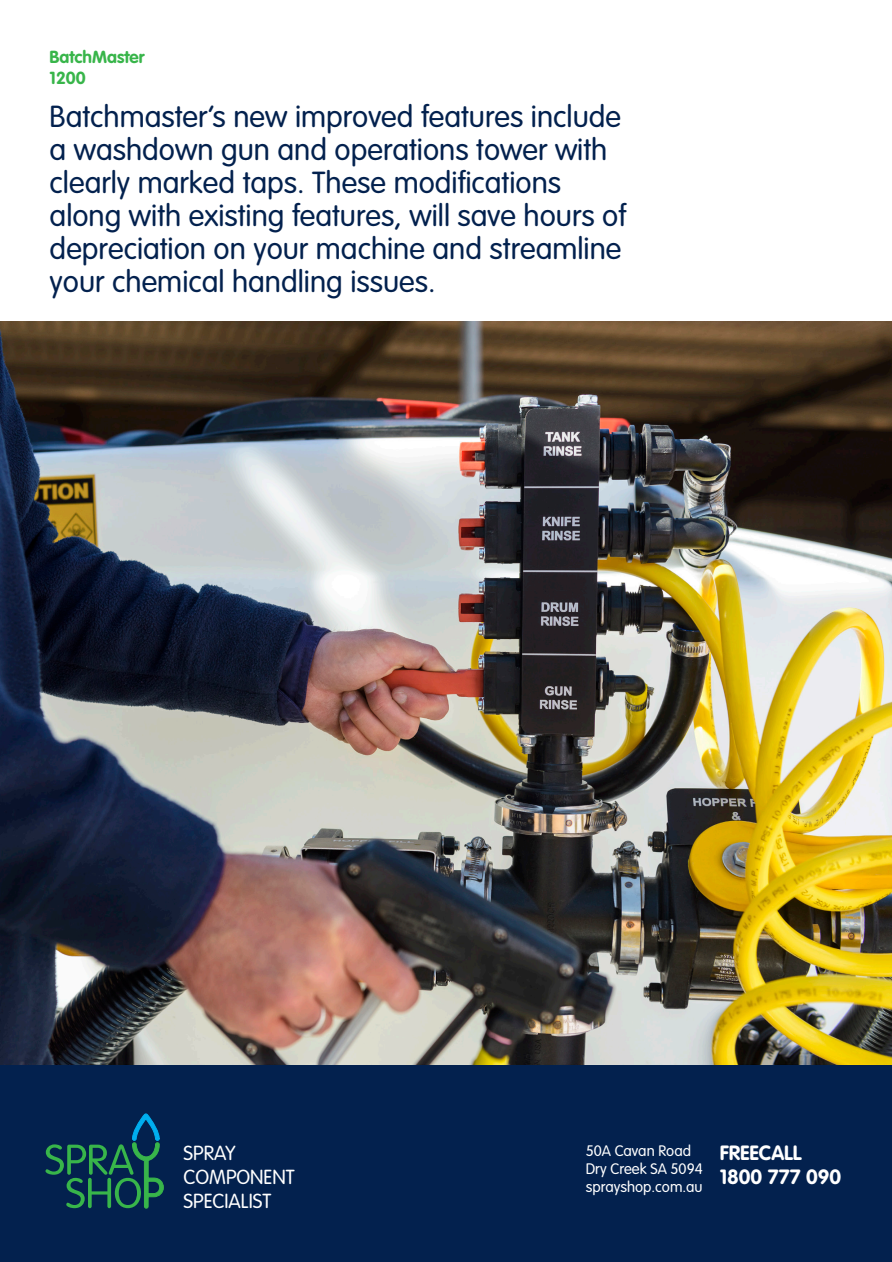
<style>
.page{position:relative;width:892px;height:1262px;background:#fff}
.page>*{position:absolute;margin:0;border:0;box-sizing:border-box;transform-origin:0 0}
.t1{font:300 30px/33px "VAG Rounded";color:#03214e}
.t2{font:700 20.4px "VAG Rounded";color:#fff}
.t3{font:300 20.1px/24px "VAG Rounded";color:#fff}
.t4{font:700 17.25px/20.7px "VAG Rounded";color:#38b54a}
.t5{font:300 15px/18px "VAG Rounded";color:#fff}
</style>
<div class="page">
<div style="left:0;top:1063px;width:891px;height:199px;background:#03214e"></div>
<svg style="left:45px;top:1113px;width:118px;height:95px"></svg>
<img style="left:0;top:322px;width:891px;height:742px">
<p class="t4" style="left:50px;top:47px;width:96px">BatchMaster<br>1200</p>
<p class="t1" style="left:50px;top:100px;width:578px">Batchmaster’s new improved features include a washdown gun and operations tower with clearly marked taps. These modifications along with existing features, will save hours of depreciation on your machine and streamline your chemical handling issues.</p>
<p class="t3" style="left:184px;top:1140px;width:113px">SPRAY<br>COMPONENT</p>
<p class="t3" style="left:184px;top:1188px;width:89px">SPECIALIST</p>
<p class="t5" style="left:585px;top:1141px;width:118px">50A Cavan Road<br>Dry Creek SA 5094 sprayshop.com.au</p>
<p class="t2" style="left:719px;top:1140px;width:83px">FREECALL</p>
<p class="t2" style="left:719px;top:1165px;width:123px">1800 777 090</p>
</div>
